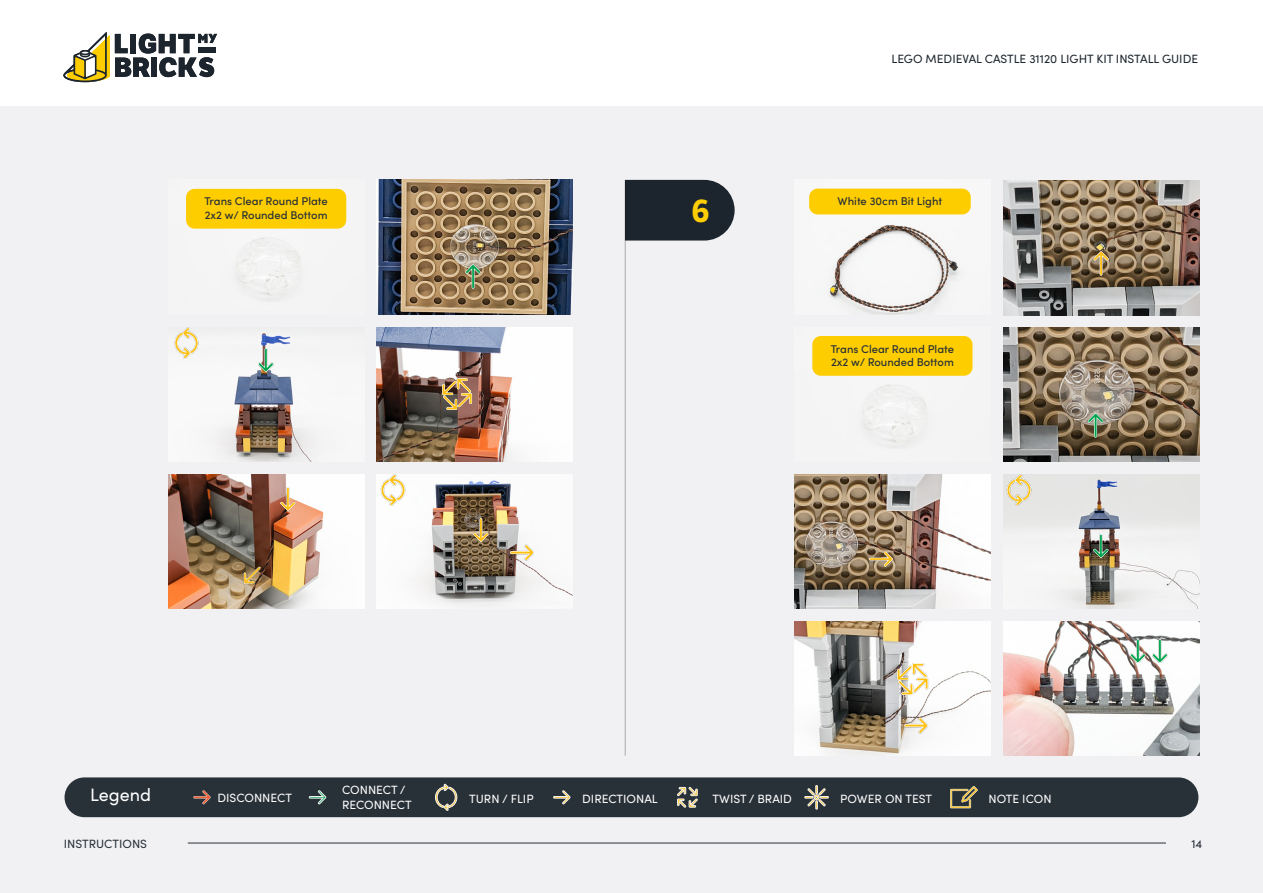
<style>
.page{position:relative;width:1263px;height:893px;background:#fff}
.page>*{position:absolute;margin:0;border:0;box-sizing:border-box;transform-origin:0 0}
.t1{font:700 31.5px "LFT Etica";color:#ffcd03}
.t2{font:18px "Sofia Pro";color:#fff}
.t3{font:12px/14.4px "Sofia Pro";color:#fff}
.t4{font:12px "Sofia Pro";color:#1c252d}
.t5{font:12px "Sofia Pro";color:#283038}
.t6{font:500 11.25px/13.5px "Sofia Pro";color:#283038}
</style>
<div class="page">
<svg style="left:63px;top:32px;width:154px;height:50px"></svg>
<div style="left:0;top:106px;width:1263px;height:787px;background:#f1f1f3"></div>
<hr style="left:188px;top:843px;width:978px;height:1px;background:#283038">
<img style="left:377px;top:180px;width:196px;height:134px">
<img style="left:187px;top:327px;width:124px;height:134px">
<img style="left:1003px;top:181px;width:196px;height:134px">
<img style="left:377px;top:327px;width:196px;height:134px">
<img style="left:168px;top:474px;width:196px;height:134px">
<img style="left:1003px;top:327px;width:196px;height:134px">
<img style="left:377px;top:474px;width:196px;height:134px">
<img style="left:794px;top:474px;width:196px;height:134px">
<img style="left:1003px;top:474px;width:196px;height:134px">
<img style="left:794px;top:621px;width:196px;height:135px">
<img style="left:1003px;top:621px;width:196px;height:135px">
<svg style="left:626px;top:180px;width:109px;height:61px;background:#2a333a"></svg>
<hr style="left:625px;top:180px;width:1px;height:576px;background:#000">
<div style="left:65px;top:777px;width:1133px;height:40px;background:#283038;border-radius:20px"></div>
<svg style="left:193px;top:790px;width:18px;height:14px"></svg>
<svg style="left:309px;top:790px;width:17px;height:14px"></svg>
<svg style="left:553px;top:790px;width:17px;height:14px"></svg>
<svg style="left:435px;top:784px;width:23px;height:27px"></svg>
<svg style="left:677px;top:787px;width:21px;height:21px"></svg>
<svg style="left:804px;top:785px;width:25px;height:24px"></svg>
<svg style="left:950px;top:786px;width:28px;height:22px"></svg>
<img style="left:1003px;top:474px;width:31px;height:31px">
<img style="left:377px;top:474px;width:31px;height:31px">
<img style="left:174px;top:328px;width:28px;height:31px">
<img style="left:897px;top:663px;width:31px;height:32px">
<img style="left:441px;top:378px;width:32px;height:32px">
<img style="left:900px;top:710px;width:32px;height:31px">
<img style="left:865px;top:543px;width:32px;height:32px">
<img style="left:1085px;top:248px;width:32px;height:31px">
<img style="left:506px;top:537px;width:32px;height:31px">
<img style="left:466px;top:514px;width:31px;height:32px">
<img style="left:228px;top:553px;width:45px;height:44px">
<img style="left:273px;top:483px;width:31px;height:31px">
<img style="left:1085px;top:530px;width:32px;height:31px">
<img style="left:1153px;top:635px;width:23px;height:32px">
<img style="left:1122px;top:635px;width:31px;height:32px">
<img style="left:1080px;top:410px;width:31px;height:31px">
<img style="left:250px;top:344px;width:32px;height:32px">
<img style="left:457px;top:261px;width:31px;height:31px">
<img style="left:809px;top:188px;width:162px;height:126px">
<div style="left:809px;top:189px;width:162px;height:25px;background:#fecd00;border-radius:9px"></div>
<img style="left:186px;top:188px;width:161px;height:108px">
<div style="left:186px;top:189px;width:160px;height:40px;background:#fecd00;border-radius:9px"></div>
<img style="left:812px;top:336px;width:161px;height:107px">
<div style="left:812px;top:336px;width:160px;height:40px;background:#fecd00;border-radius:9px"></div>
<p class="t4" style="left:891px;top:50px;width:308px">LEGO MEDIEVAL CASTLE 31120 LIGHT KIT INSTALL GUIDE</p>
<p class="t6" style="left:204px;top:194px;width:125px">Trans Clear Round Plate</p>
<p class="t6" style="left:838px;top:194px;width:106px">White 30cm Bit Light</p>
<p class="t6" style="left:205px;top:208px;width:124px">2x2 w/ Rounded Bottom</p>
<h1 class="t1" style="left:691px;top:191px;width:20px">6</h1>
<p class="t6" style="left:831px;top:341px;width:125px">Trans Clear Round Plate<br>2x2 w/ Rounded Bottom</p>
<h2 class="t2" style="left:90px;top:781px;width:62px">Legend</h2>
<p class="t3" style="left:217px;top:790px;width:76px">DISCONNECT</p>
<p class="t3" style="left:342px;top:782px;width:71px">CONNECT /<br>RECONNECT</p>
<p class="t3" style="left:469px;top:791px;width:66px">TURN / FLIP</p>
<p class="t3" style="left:582px;top:791px;width:77px">DIRECTIONAL</p>
<p class="t3" style="left:713px;top:791px;width:81px">TWIST / BRAID</p>
<p class="t3" style="left:840px;top:791px;width:93px">POWER ON TEST</p>
<p class="t3" style="left:988px;top:791px;width:65px">NOTE ICON</p>
<p class="t5" style="left:64px;top:835px;width:85px">INSTRUCTIONS</p>
<p class="t5" style="left:1191px;top:835px;width:13px">14</p>
</div>
